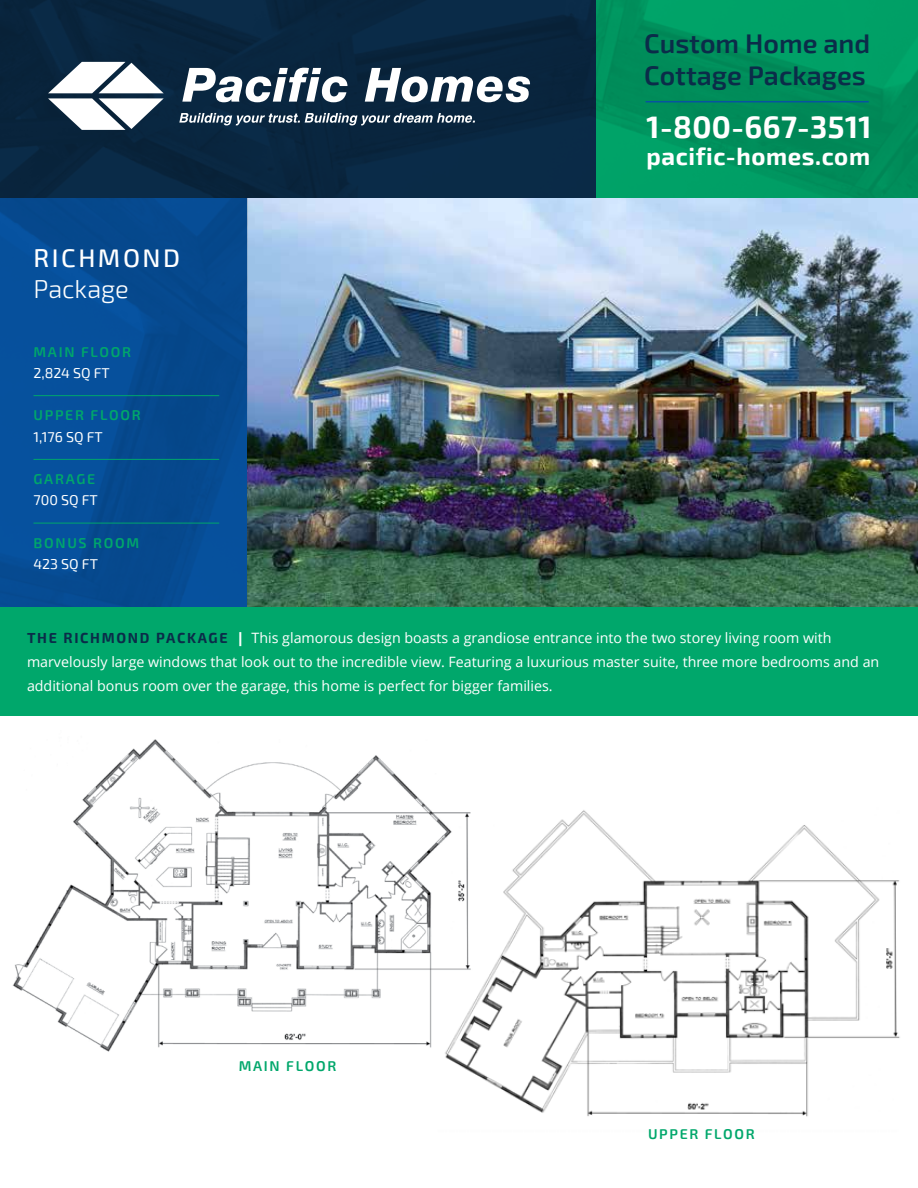
<style>
.page{position:relative;width:918px;height:1188px;background:#fff}
.page>*{position:absolute;margin:0;border:0;box-sizing:border-box;transform-origin:0 0}
.t1{font:700 30.3px "Exo 2";letter-spacing:.015em;color:#fff}
.t2{font:600 27px/32.4px "Exo 2";color:#0b2c49}
.t3{font:500 25.5px "Exo 2";letter-spacing:.1em;color:#fff}
.t4{font:300 25.5px "Exo 2";color:#fff}
.t5{font:700 24px "Exo 2";letter-spacing:.025em;color:#fff}
.t6{font:14.25px/24px "Open Sans";color:#fff}
.t7{font:600 14.25px "Exo 2";letter-spacing:.12em;color:#00a76b}
.t8{font:14.25px "Exo 2";color:#fff}
.s1{font-family:"Exo 2";font-weight:700;color:#0b2c49}
.s2{font-weight:800}
</style>
<div class="page">
<img style="left:247px;top:197px;width:671px;height:410px">
<div style="left:0;top:197px;width:247px;height:410px;background:linear-gradient(to bottom,#064b92,#064d97)"></div>
<div style="left:0;top:607px;width:918px;height:109px;background:#00a76b"></div>
<svg style="left:596px;top:0;width:322px;height:197px;fill:#00915c"></svg>
<div style="left:0;top:0;width:596px;height:197px;background:#09263f"></div>
<svg style="left:48px;top:62px;width:116px;height:68px"></svg>
<svg style="left:182px;top:68px;width:165px;height:34px"></svg>
<svg style="left:365px;top:68px;width:165px;height:34px"></svg>
<svg style="left:179px;top:113px;width:296px;height:12px"></svg>
<hr style="left:646px;top:101px;width:223px;height:1px;background:#0753a1">
<hr style="left:33px;top:395px;width:186px;height:1px;background:#00a76b">
<hr style="left:33px;top:459px;width:186px;height:1px;background:#00a76b">
<hr style="left:33px;top:523px;width:186px;height:1px;background:#00a76b">
<img style="left:460px;top:810px;width:440px;height:307px">
<img style="left:12px;top:739px;width:467px;height:327px">
<h3 class="t3" style="left:33px;top:243px;width:148px">RICHMOND</h3>
<h3 class="t4" style="left:33px;top:274px;width:97px">Package</h3>
<p class="t7" style="left:33px;top:343px;width:99px">MAIN FLOOR</p>
<p class="t8" style="left:33px;top:365px;width:78px">2,824 SQ FT</p>
<p class="t7" style="left:33px;top:407px;width:109px">UPPER FLOOR</p>
<p class="t8" style="left:33px;top:428px;width:71px">1,176 SQ FT</p>
<p class="t7" style="left:33px;top:471px;width:63px">GARAGE</p>
<p class="t8" style="left:33px;top:492px;width:66px">700 SQ FT</p>
<p class="t7" style="left:33px;top:534px;width:107px">BONUS ROOM</p>
<p class="t8" style="left:33px;top:556px;width:66px">423 SQ FT</p>
<h2 class="t2" style="left:644px;top:28px;width:228px">Custom Home and<br>Cottage Packages</h2>
<h1 class="t1" style="left:646px;top:109px;width:227px">1-800-667-3511</h1>
<h3 class="t5" style="left:646px;top:142px;width:225px">pacific-homes.com</h3>
<p class="t6" style="left:27px;top:625px;width:854px"><span class="s1">THE RICHMOND PACKAGE</span> <span class="s2">|</span> This glamorous design boasts a grandiose entrance into the two storey living room with marvelously large windows that look out to the incredible view. Featuring a luxurious master suite, three more bedrooms and an additional bonus room over the garage, this home is perfect for bigger families.</p>
<p class="t7" style="left:239px;top:1058px;width:99px">MAIN FLOOR</p>
<p class="t7" style="left:648px;top:1125px;width:108px">UPPER FLOOR</p>
</div>
